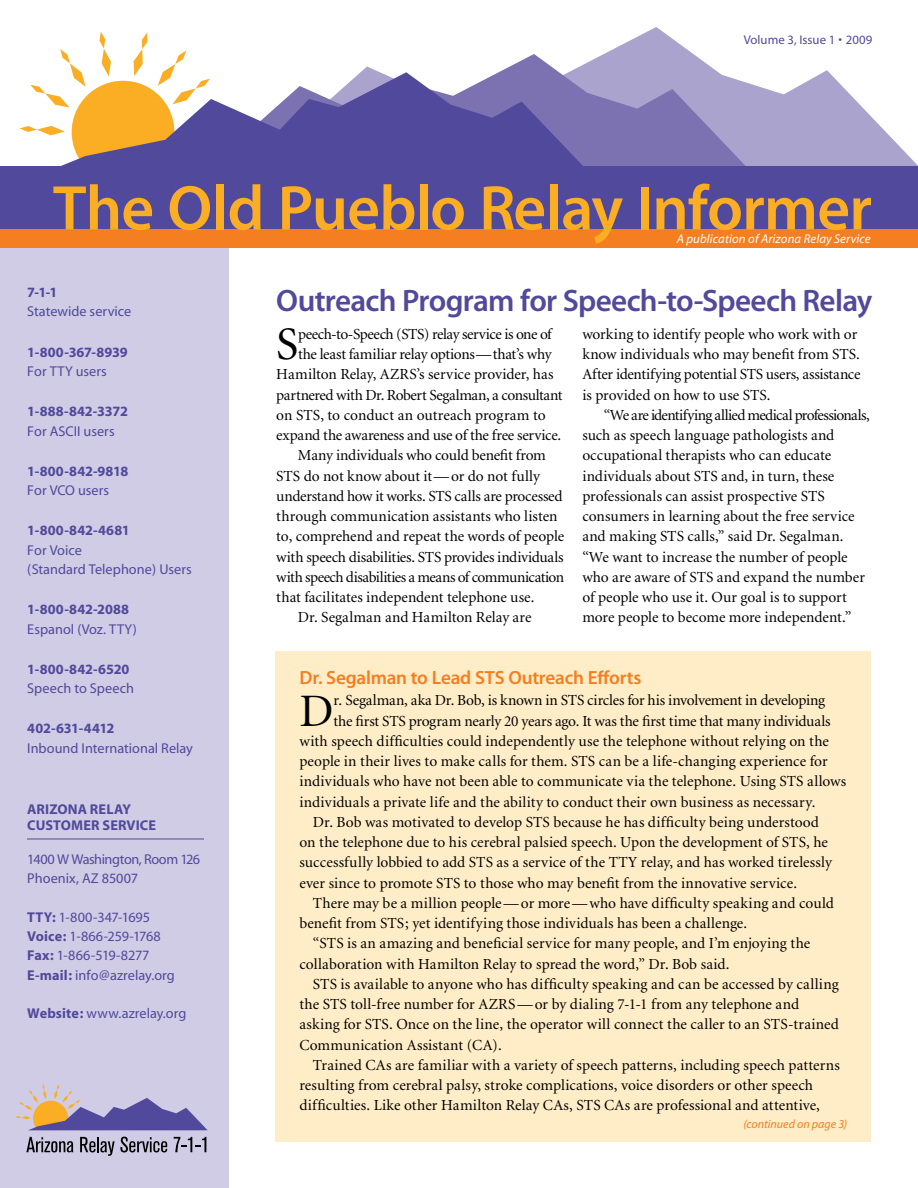
<style>
.page{position:relative;width:918px;height:1188px;background:#fff}
.page>*{position:absolute;margin:0;border:0;box-sizing:border-box;transform-origin:0 0}
.t1{font:63.75px "Myriad MM 565 600";letter-spacing:-.015em;color:#fbad23}
.t2{font:46.5px "Minion";color:#000}
.t3{font:600 31.2px "Myriad Pro";letter-spacing:-.025em;color:#51499b}
.t4{font:600 19.2px "Myriad Pro";letter-spacing:-.01em;color:#f57e20}
.t5{font:15.3px "Minion";color:#000}
.t6{font:15.3px "Minion";letter-spacing:-.03em;color:#000}
.t7{font:15.3px "Minion";letter-spacing:-.04em;color:#000}
.t8{font:15.3px "Minion";letter-spacing:-.025em;color:#000}
.t9{font:15.3px "Minion";letter-spacing:-.02em;color:#000}
.t10{font:14.25px/19.4px "Myriad";color:#51499b}
.t11{font:700 14.25px/19.4px "Myriad";letter-spacing:.005em;color:#51499b}
.t12{font:14.25px/19.4px "Myriad";letter-spacing:-.025em;color:#51499b}
.t13{font:italic 12.75px "Myriad";letter-spacing:.01em;color:#fff}
.t14{font:12.75px "Myriad";letter-spacing:.005em;color:#51499b}
.t15{font:italic 12px "Myriad Pro";letter-spacing:.005em;color:#f57e20}
.s1{font-weight:700}
.s2{font-weight:400}
</style>
<div class="page">
<svg style="left:604px;top:27px;width:314px;height:139px"></svg>
<svg style="left:361px;top:54px;width:387px;height:112px"></svg>
<svg style="left:61px;top:72px;width:524px;height:94px;fill:#51499b"></svg>
<svg style="left:19px;top:32px;width:191px;height:132px"></svg>
<div style="left:0;top:166px;width:918px;height:68px;background:#51499b"></div>
<div style="left:0;top:247px;width:229px;height:941px;background:#d0cce5"></div>
<div style="left:0;top:230px;width:918px;height:18px;background:#f57e20"></div>
<svg style="left:26px;top:1137px;width:48px;height:15px"></svg>
<svg style="left:80px;top:1137px;width:87px;height:19px"></svg>
<svg style="left:174px;top:1137px;width:32px;height:15px"></svg>
<svg style="left:15px;top:1084px;width:192px;height:46px"></svg>
<hr style="left:27px;top:838px;width:177px;height:2px;background:#7c72b1">
<div style="left:276px;top:651px;width:595px;height:490px;background:#ffedc7"></div>
<p class="t14" style="left:744px;top:33px;width:130px">Volume 3, Issue 1 • 2009</p>
<p class="t1" style="left:53px;top:177px;width:821px">The Old Pueblo Relay Informer</p>
<p class="t13" style="left:677px;top:233px;width:196px">A publication of Arizona Relay Service</p>
<p class="t10" style="left:27px;top:283px;width:106px"><span class="s1">7-1-1<br></span>Statewide service</p>
<p class="t11" style="left:27px;top:343px;width:102px">1-800-367-8939<br><span class="s2">For TTY users</span></p>
<p class="t11" style="left:27px;top:402px;width:102px">1-888-842-3372<br><span class="s2">For ASCII users</span></p>
<p class="t11" style="left:27px;top:462px;width:103px">1-800-842-9818<br><span class="s2">For VCO users</span></p>
<p class="t10" style="left:27px;top:522px;width:166px"><span class="s1">1-800-842-4681<br></span>For Voice<br>(Standard Telephone) Users</p>
<p class="t10" style="left:27px;top:600px;width:111px"><span class="s1">1-800-842-2088<br></span>Espanol (Voz. TTY)</p>
<p class="t11" style="left:27px;top:660px;width:108px">1-800-842-6520<br><span class="s2">Speech to Speech</span></p>
<p class="t10" style="left:27px;top:720px;width:167px"><span class="s1">402-631-4412<br></span>Inbound International Relay</p>
<p class="t11" style="left:27px;top:802px;width:130px;line-height:15.8px">ARIZONA RELAY<br>CUSTOMER SERVICE</p>
<p class="t12" style="left:27px;top:850px;width:174px">1400 W Washington, Room 126<br>Phoenix, AZ 85007</p>
<p class="t10" style="left:27px;top:908px;width:149px"><span class="s1">TTY:</span> 1-800-347-1695<br><span class="s1">Voice:</span> 1-866-259-1768<br><span class="s1">Fax:</span> 1-866-519-8277<br><span class="s1">E-mail:</span> info@azrelay.org</p>
<p class="t10" style="left:27px;top:1004px;width:161px"><span class="s1">Website:</span> www.azrelay.org</p>
<p class="t3" style="left:276px;top:281px;width:598px">Outreach Program for Speech-to-Speech Relay</p>
<p class="t2" style="left:276px;top:321px;width:24px">S</p>
<p class="t6" style="left:298px;top:327px;width:255px">peech-to-Speech (STS) relay service is one of</p>
<p class="t5" style="left:298px;top:347px;width:255px">the least familiar relay options—that’s why</p>
<p class="t5" style="left:276px;top:367px;width:279px">Hamilton Relay, AZRS’s service provider, has</p>
<p class="t8" style="left:276px;top:387px;width:288px">partnered with Dr. Robert Segalman, a consultant</p>
<p class="t5" style="left:276px;top:408px;width:271px">on STS, to conduct an outreach program to</p>
<p class="t5" style="left:276px;top:428px;width:286px">expand the awareness and use of the free service.</p>
<p class="t5" style="left:298px;top:448px;width:249px">Many individuals who could benefit from</p>
<p class="t5" style="left:276px;top:468px;width:265px">STS do not know about it—or do not fully</p>
<p class="t9" style="left:276px;top:489px;width:288px">understand how it works. STS calls are processed</p>
<p class="t5" style="left:276px;top:509px;width:283px">through communication assistants who listen</p>
<p class="t5" style="left:276px;top:529px;width:290px">to, comprehend and repeat the words of people</p>
<p class="t5" style="left:276px;top:549px;width:289px">with speech disabilities. STS provides individuals</p>
<p class="t6" style="left:276px;top:570px;width:289px">with speech disabilities a means of communication</p>
<p class="t5" style="left:276px;top:590px;width:260px">that facilitates independent telephone use.</p>
<p class="t5" style="left:298px;top:610px;width:235px">Dr. Segalman and Hamilton Relay are</p>
<p class="t5" style="left:582px;top:327px;width:276px">working to identify people who work with or</p>
<p class="t5" style="left:582px;top:347px;width:279px">know individuals who may benefit from STS.</p>
<p class="t5" style="left:582px;top:367px;width:280px">After identifying potential STS users, assistance</p>
<p class="t5" style="left:582px;top:387px;width:190px">is provided on how to use STS.</p>
<p class="t7" style="left:604px;top:408px;width:267px">“We are identifying allied medical professionals,</p>
<p class="t5" style="left:582px;top:428px;width:254px">such as speech language pathologists and</p>
<p class="t5" style="left:582px;top:448px;width:250px">occupational therapists who can educate</p>
<p class="t5" style="left:582px;top:468px;width:254px">individuals about STS and, in turn, these</p>
<p class="t5" style="left:582px;top:489px;width:244px">professionals can assist prospective STS</p>
<p class="t5" style="left:582px;top:509px;width:274px">consumers in learning about the free service</p>
<p class="t5" style="left:582px;top:529px;width:263px">and making STS calls,” said Dr. Segalman.</p>
<p class="t5" style="left:582px;top:549px;width:267px">“We want to increase the number of people</p>
<p class="t5" style="left:582px;top:570px;width:284px">who are aware of STS and expand the number</p>
<p class="t5" style="left:582px;top:590px;width:266px">of people who use it. Our goal is to support</p>
<p class="t5" style="left:582px;top:610px;width:271px">more people to become more independent.”</p>
<p class="t4" style="left:299px;top:665px;width:344px">Dr. Segalman to Lead STS Outreach Efforts</p>
<p class="t2" style="left:299px;top:688px;width:35px">D</p>
<p class="t5" style="left:333px;top:693px;width:493px">r. Segalman, aka Dr. Bob, is known in STS circles for his involvement in developing</p>
<p class="t5" style="left:333px;top:713px;width:499px">the first STS program nearly 20 years ago. It was the first time that many individuals</p>
<p class="t5" style="left:299px;top:734px;width:531px">with speech difficulties could independently use the telephone without relying on the</p>
<p class="t5" style="left:299px;top:754px;width:530px">people in their lives to make calls for them. STS can be a life-changing experience for</p>
<p class="t5" style="left:299px;top:774px;width:548px">individuals who have not been able to communicate via the telephone. Using STS allows</p>
<p class="t5" style="left:299px;top:794px;width:517px">individuals a private life and the ability to conduct their own business as necessary.</p>
<p class="t5" style="left:313px;top:815px;width:508px">Dr. Bob was motivated to develop STS because he has difficulty being understood</p>
<p class="t5" style="left:299px;top:835px;width:530px">on the telephone due to his cerebral palsied speech. Upon the development of STS, he</p>
<p class="t5" style="left:299px;top:855px;width:534px">successfully lobbied to add STS as a service of the TTY relay, and has worked tirelessly</p>
<p class="t5" style="left:299px;top:875px;width:499px">ever since to promote STS to those who may benefit from the innovative service.</p>
<p class="t5" style="left:313px;top:896px;width:523px">There may be a million people—or more—who have difficulty speaking and could</p>
<p class="t5" style="left:299px;top:916px;width:449px">benefit from STS; yet identifying those individuals has been a challenge.</p>
<p class="t5" style="left:313px;top:936px;width:499px">“STS is an amazing and beneficial service for many people, and I’m enjoying the</p>
<p class="t5" style="left:299px;top:956px;width:432px">collaboration with Hamilton Relay to spread the word,” Dr. Bob said.</p>
<p class="t5" style="left:313px;top:977px;width:527px">STS is available to anyone who has difficulty speaking and can be accessed by calling</p>
<p class="t5" style="left:299px;top:997px;width:501px">the STS toll-free number for AZRS—or by dialing 7-1-1 from any telephone and</p>
<p class="t5" style="left:299px;top:1017px;width:541px">asking for STS. Once on the line, the operator will connect the caller to an STS-trained</p>
<p class="t5" style="left:299px;top:1037px;width:204px">Communication Assistant (CA).</p>
<p class="t5" style="left:313px;top:1058px;width:528px">Trained CAs are familiar with a variety of speech patterns, including speech patterns</p>
<p class="t5" style="left:299px;top:1078px;width:515px">resulting from cerebral palsy, stroke complications, voice disorders or other speech</p>
<p class="t5" style="left:299px;top:1098px;width:522px">difficulties. Like other Hamilton Relay CAs, STS CAs are professional and attentive,</p>
<p class="t15" style="left:743px;top:1117px;width:106px">(continued on page 3)</p>
</div>
